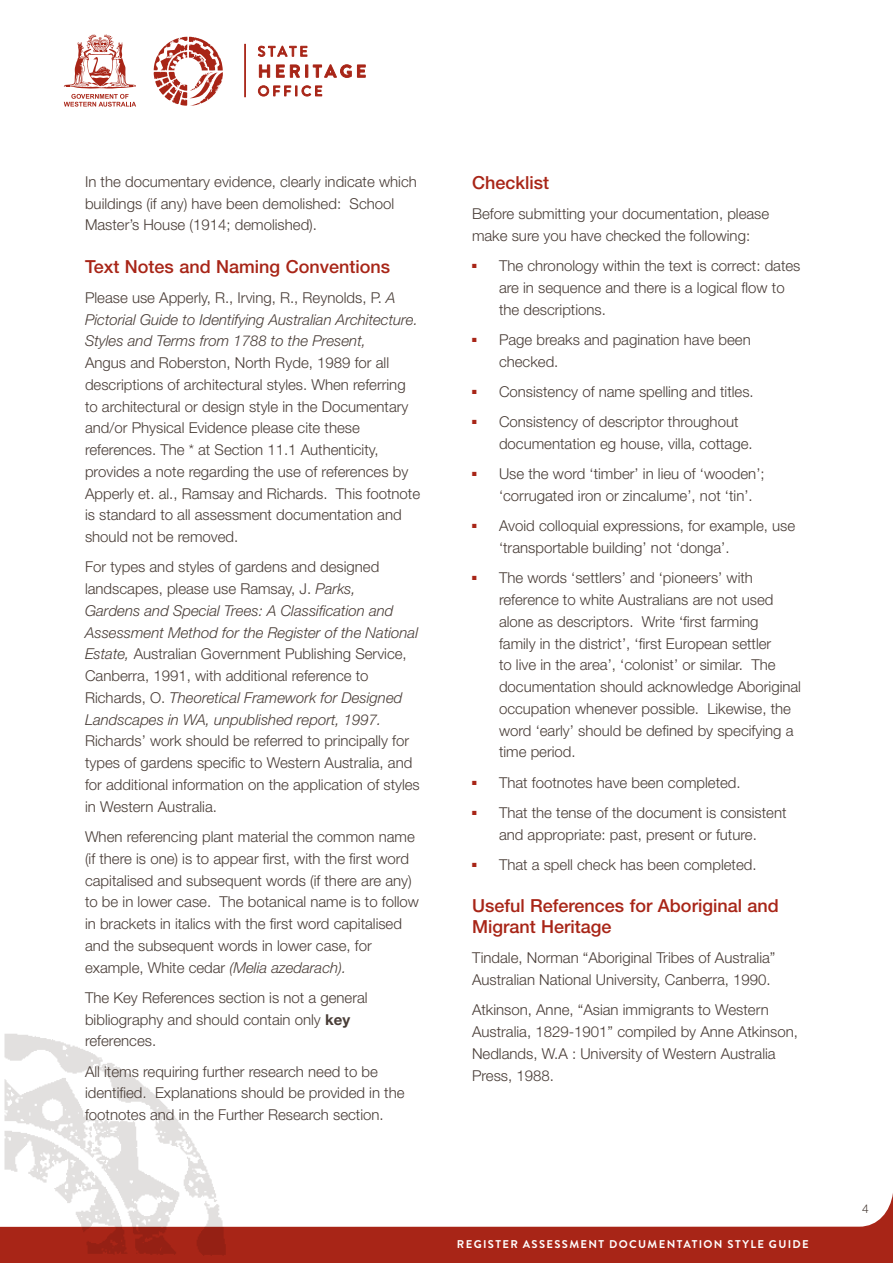
<style>
.page{position:relative;width:893px;height:1263px;background:#fff}
.page>*{position:absolute;margin:0;border:0;box-sizing:border-box;transform-origin:0 0}
.t1{font:500 18px/21px "Helvetica Neue LT Std";color:#a82517}
.t2{font:300 15px/21.8px "Helvetica Neue LT Std";color:#493d37}
.t3{font:italic 300 15px/21.8px "Helvetica Neue LT Std";color:#493d37}
.t4{font:300 12px "Helvetica Neue LT Std";color:#493d37}
.t5{font:700 11.25px "Brandon Grotesque";letter-spacing:.12em;color:#fff}
.s1{font-style:normal}
.s2{font-style:italic}
.s3{font-weight:700}
</style>
<div class="page">
<svg style="left:242px;top:1193px;width:651px;height:70px;fill:#a82517"></svg>
<img style="left:0;top:1034px;width:242px;height:229px">
<svg style="left:64px;top:34px;width:72px;height:73px"></svg>
<svg style="left:153px;top:37px;width:70px;height:69px"></svg>
<svg style="left:258px;top:45px;width:49px;height:12px"></svg>
<svg style="left:259px;top:65px;width:11px;height:12px"></svg>
<svg style="left:276px;top:65px;width:8px;height:12px"></svg>
<svg style="left:290px;top:64px;width:61px;height:14px"></svg>
<svg style="left:357px;top:65px;width:8px;height:12px"></svg>
<svg style="left:258px;top:86px;width:64px;height:10px"></svg>
<hr style="left:244px;top:44px;width:2px;height:53px;background:#a82517">
<p class="t2" style="left:85px;top:170px;width:333px">In the documentary evidence, clearly indicate which buildings (if any) have been demolished: School<br>Master’s House (1914; demolished).</p>
<p class="t1" style="left:85px;top:256px;width:307px">Text Notes and Naming Conventions</p>
<p class="t3" style="left:85px;top:286px;width:334px"><span class="s1">Please use Apperly, R., Irving, R., Reynolds, P.</span> A<br>Pictorial Guide to Identifying Australian Architecture.<br>Styles and Terms from 1788 to the Present,</p>
<p class="t2" style="left:85px;top:352px;width:337px">Angus and Roberston, North Ryde, 1989 for all descriptions of architectural styles. When referring to architectural or design style in the Documentary and/or Physical Evidence please cite these references. The * at Section 11.1 Authenticity, provides a note regarding the use of references by Apperly et. al., Ramsay and Richards. This footnote is standard to all assessment documentation and should not be removed.</p>
<p class="t3" style="left:85px;top:556px;width:335px"><span class="s1">For types and styles of gardens and designed landscapes, please use Ramsay, J.</span> Parks,<br>Gardens and Special Trees: A Classification and Assessment Method for the Register of the National Estate, <span class="s1">Australian Government Publishing Service, Canberra, 1991, with additional reference to Richards, O.</span> Theoretical Framework for Designed Landscapes in WA, unpublished report, 1997.</p>
<p class="t2" style="left:85px;top:730px;width:336px">Richards’ work should be referred to principally for types of gardens specific to Western Australia, and for additional information on the application of styles in Western Australia.</p>
<p class="t2" style="left:85px;top:825px;width:336px">When referencing plant material the common name (if there is one) is to appear first, with the first word capitalised and subsequent words (if there are any) to be in lower case. The botanical name is to follow in brackets in italics with the first word capitalised and the subsequent words in lower case, for example, White cedar <span class="s2">(Melia azedarach).</span></p>
<p class="t2" style="left:85px;top:986px;width:284px">The Key References section is not a general bibliography and should contain only <span class="s3">key </span>references.</p>
<p class="t2" style="left:85px;top:1060px;width:321px">All items requiring further research need to be identified. Explanations should be provided in the footnotes and in the Further Research section.</p>
<p class="t1" style="left:472px;top:172px;width:79px">Checklist</p>
<p class="t2" style="left:472px;top:203px;width:299px">Before submitting your documentation, please make sure you have checked the following:</p>
<p class="t2" style="left:499px;top:255px;width:303px;text-indent:-27px"><sup>■</sup> The chronology within the text is correct: dates are in sequence and there is a logical flow to the descriptions.</p>
<p class="t2" style="left:499px;top:329px;width:253px;text-indent:-27px"><sup>■</sup> Page breaks and pagination have been checked.</p>
<p class="t2" style="left:472px;top:381px;width:283px"><sup>■</sup> Consistency of name spelling and titles.</p>
<p class="t2" style="left:499px;top:411px;width:255px;text-indent:-27px"><sup>■</sup> Consistency of descriptor throughout documentation eg house, villa, cottage.</p>
<p class="t2" style="left:499px;top:463px;width:267px;text-indent:-27px"><sup>■</sup> Use the word ‘timber’ in lieu of ‘wooden’; ‘corrugated iron or zincalume’, not ‘tin’.</p>
<p class="t2" style="left:499px;top:515px;width:298px;text-indent:-27px"><sup>■</sup> Avoid colloquial expressions, for example, use ‘transportable building’ not ‘donga’.</p>
<p class="t2" style="left:499px;top:567px;width:304px;text-indent:-27px"><sup>■</sup> The words ‘settlers’ and ‘pioneers’ with reference to white Australians are not used alone as descriptors. Write ‘first farming<br>family in the district’, ‘first European settler<br>to live in the area’, ‘colonist’ or similar. The documentation should acknowledge Aboriginal occupation whenever possible. Likewise, the word ‘early’ should be defined by specifying a time period.</p>
<p class="t2" style="left:472px;top:771px;width:270px"><sup>■</sup> That footnotes have been completed.</p>
<p class="t2" style="left:472px;top:801px;width:316px;text-align:center"><sup>■</sup> That the tense of the document is consistent and appropriate: past, present or future.</p>
<p class="t2" style="left:472px;top:853px;width:286px"><sup>■</sup> That a spell check has been completed.</p>
<p class="t1" style="left:472px;top:895px;width:308px">Useful References for Aboriginal and<br>Migrant Heritage</p>
<p class="t2" style="left:472px;top:947px;width:305px">Tindale, Norman “Aboriginal Tribes of Australia”<br>Australian National University, Canberra, 1990.</p>
<p class="t2" style="left:472px;top:999px;width:327px">Atkinson, Anne, “Asian immigrants to Western Australia, 1829-1901” compiled by Anne Atkinson, Nedlands, W.A : University of Western Australia Press, 1988.</p>
<p class="t5" style="left:457px;top:1236px;width:353px">REGISTER ASSESSMENT DOCUMENTATION STYLE GUIDE</p>
<p class="t4" style="left:862px;top:1202px;width:8px">4</p>
</div>
